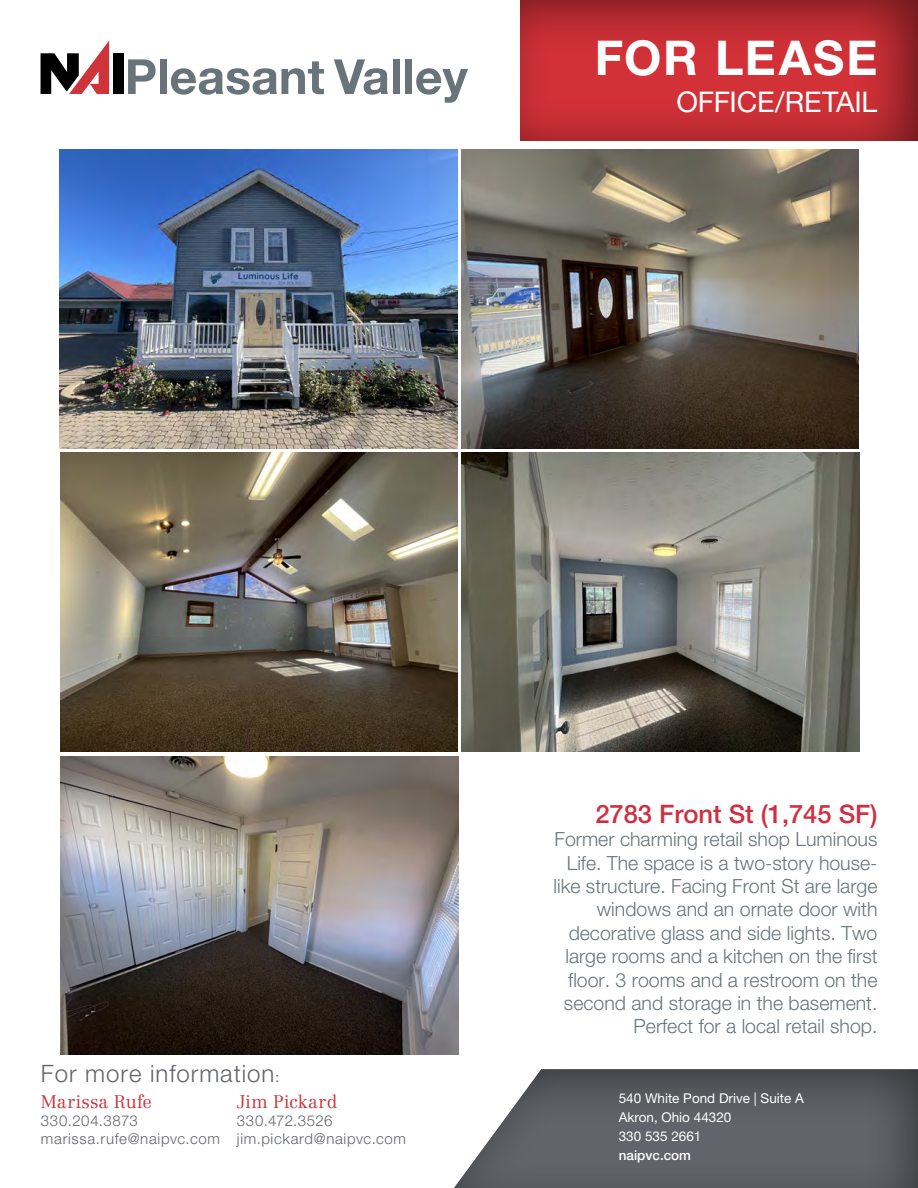
<style>
.page{position:relative;width:918px;height:1188px;background:#fff}
.page>*{position:absolute;margin:0;border:0;box-sizing:border-box;transform-origin:0 0}
.t1{font:700 48px "Helvetica Neue LT Std";letter-spacing:.035em;color:#fff}
.t2{font:28.5px "Helvetica Neue LT Std";letter-spacing:-.005em;color:#fff}
.t3{font:500 25.5px "Helvetica Neue LT Std";color:#cf2f40}
.t4{font:300 24px "Helvetica Neue LT Std";letter-spacing:.04em;color:#61646a}
.t5{font:300 19.5px/23.4px "Helvetica Neue LT Std";color:#69747a;text-align:right}
.t6{font:300 18px "Centennial LT Std";letter-spacing:.01em;color:#ce343a}
.t7{font:300 15px/18px "Helvetica Neue LT Std";letter-spacing:.045em;color:#61646a}
.t8{font:13.5px/19px "Helvetica Neue LT Std";color:#fff}
.t9{font:500 13.5px "Helvetica Neue LT Std";color:#fff}
.s1{font-weight:400;font-size:13.5px}
</style>
<div class="page">
<div style="left:430px;top:1056px;width:488px;height:132px;background:#000;opacity:.5"></div>
<img style="left:59px;top:150px;width:398px;height:298px">
<img style="left:461px;top:150px;width:398px;height:298px">
<img style="left:60px;top:453px;width:398px;height:298px">
<img style="left:462px;top:453px;width:398px;height:298px">
<div style="left:113px;top:53px;width:10px;height:41px;background:#000"></div>
<svg style="left:41px;top:41px;width:68px;height:53px"></svg>
<svg style="left:128px;top:59px;width:28px;height:35px"></svg>
<div style="left:160px;top:59px;width:7px;height:35px;background:#69747a"></div>
<svg style="left:171px;top:61px;width:153px;height:34px"></svg>
<svg style="left:334px;top:59px;width:54px;height:36px"></svg>
<div style="left:393px;top:59px;width:7px;height:35px;background:#69747a"></div>
<div style="left:405px;top:59px;width:7px;height:35px;background:#69747a"></div>
<svg style="left:416px;top:68px;width:52px;height:35px"></svg>
<div style="left:506px;top:0;width:412px;height:143px;background:#000;opacity:.51"></div>
<img style="left:61px;top:756px;width:397px;height:298px">
<h1 class="t1" style="left:595px;top:28px;width:284px">FOR LEASE</h1>
<h2 class="t2" style="left:676px;top:85px;width:203px">OFFICE/RETAIL</h2>
<p class="t4" style="left:41px;top:1059px;width:240px">For more information<span class="s1">:</span></p>
<p class="t6" style="left:41px;top:1091px;width:112px">Marissa Rufe</p>
<p class="t7" style="left:41px;top:1112px;width:181px">330.204.3873 marissa.rufe@naipvc.com</p>
<p class="t6" style="left:237px;top:1091px;width:102px">Jim Pickard</p>
<p class="t7" style="left:237px;top:1112px;width:171px">330.472.3526 jim.pickard@naipvc.com</p>
<h3 class="t3" style="left:595px;top:799px;width:284px">2783 Front St (1,745 SF)</h3>
<p class="t5" style="left:553px;top:827px;width:326px">Former charming retail shop Luminous Life. The space is a two-story house&shy;like structure. Facing Front St are large windows and an ornate door with decorative glass and side lights. Two large rooms and a kitchen on the first floor. 3 rooms and a restroom on the second and storage in the basement.<br>Perfect for a local retail shop.</p>
<p class="t8" style="left:619px;top:1089px;width:187px">540 White Pond Drive | Suite A<br>Akron, Ohio 44320<br>330 535 2661</p>
<p class="t9" style="left:619px;top:1148px;width:74px">naipvc.com</p>
</div>
